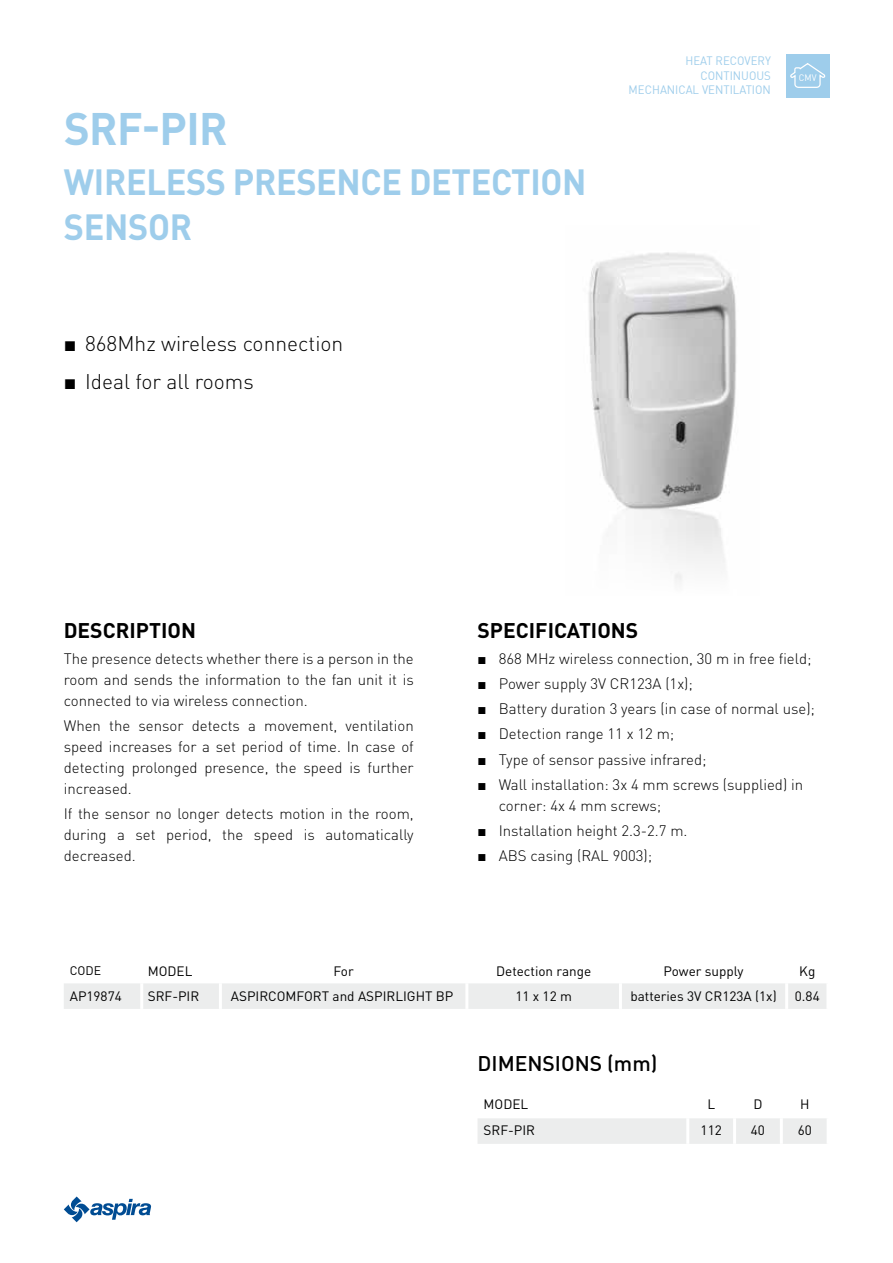
<style>
.page{position:relative;width:893px;height:1263px;background:#fff}
.page>*{position:absolute;margin:0;border:0;box-sizing:border-box;transform-origin:0 0}
.t1{font:700 45px "DIN Pro";letter-spacing:-.015em;color:#9ecdeb}
.t2{font:700 36px/45px "DIN Pro";letter-spacing:-.01em;color:#9ecdeb;scale:.95 1}
.t3{font:300 21px "DIN Pro";color:#000}
.t4{font:700 21px "DIN Pro";color:#000}
.t5{font:500 21px "DIN Pro";color:#000}
.t6{font:300 15px/21px "DIN Pro";color:#000;text-align:justify}
.t7{font:13.5px "DIN Pro";color:#000}
.t8{font:12.3px "DIN Pro";color:#000}
.t9{font:12px/14.4px "DIN";color:#9ecdeb;text-align:right;scale:.95 1}
.t10{font:9.3px "DIN";color:#fff;scale:.95 1}
.s1{font-family:"Arial";font-weight:400}
</style>
<div class="page">
<svg style="left:64px;top:1196px;width:87px;height:26px"></svg>
<div style="left:786px;top:54px;width:43px;height:43px;background:#9ecdeb"></div>
<svg style="left:790px;top:63px;width:36px;height:25px"></svg>
<div style="left:478px;top:1118px;width:349px;height:26px;background:#eceded"></div>
<hr style="left:686px;top:1118px;width:3px;height:26px;background:#fff">
<hr style="left:733px;top:1118px;width:3px;height:26px;background:#fff">
<hr style="left:780px;top:1118px;width:3px;height:26px;background:#fff">
<div style="left:64px;top:983px;width:762px;height:26px;background:#eceded"></div>
<hr style="left:140px;top:983px;width:3px;height:26px;background:#fff">
<hr style="left:219px;top:983px;width:3px;height:26px;background:#fff">
<hr style="left:465px;top:983px;width:3px;height:26px;background:#fff">
<hr style="left:619px;top:983px;width:3px;height:26px;background:#fff">
<hr style="left:785px;top:983px;width:3px;height:26px;background:#fff">
<img style="left:588px;top:252px;width:149px;height:330px">
<h1 class="t1" style="left:64px;top:98px;width:165px">SRF-PIR</h1>
<h2 class="t2" style="left:64px;top:158px;width:552px">WIRELESS PRESENCE DETECTION<br>SENSOR</h2>
<h3 class="t3" style="left:64px;top:329px;width:281px"><span class="s1">■</span> 868Mhz wireless connection</h3>
<h3 class="t3" style="left:64px;top:367px;width:192px"><span class="s1">■</span> Ideal for all rooms</h3>
<p class="t9" style="left:629px;top:54px;width:151px">HEAT RECOVERY<br>CONTINUOUS<br>MECHANICAL VENTILATION</p>
<p class="t10" style="left:799px;top:72px;width:20px">CMV</p>
<h3 class="t4" style="left:64px;top:616px;width:134px">DESCRIPTION</h3>
<p class="t6" style="left:64px;top:647px;width:351px">The presence detects whether there is a person in the room and sends the information to the fan unit it is connected to via wireless connection.</p>
<p class="t6" style="left:64px;top:714px;width:351px">When the sensor detects a movement, ventilation speed increases for a set period of time. In case of detecting prolonged presence, the speed is further increased.</p>
<p class="t6" style="left:64px;top:802px;width:351px">If the sensor no longer detects motion in the room, during a set period, the speed is automatically decreased.</p>
<h3 class="t4" style="left:477px;top:616px;width:162px">SPECIFICATIONS</h3>
<p class="t6" style="left:477px;top:647px;width:336px"><span class="s1">■</span> 868 MHz wireless connection, 30 m in free field;</p>
<p class="t6" style="left:477px;top:672px;width:217px"><span class="s1">■</span> Power supply 3V CR123A (1x);</p>
<p class="t6" style="left:477px;top:697px;width:339px"><span class="s1">■</span> Battery duration 3 years (in case of normal use);</p>
<p class="t6" style="left:477px;top:723px;width:198px"><span class="s1">■</span> Detection range 11 x 12 m;</p>
<p class="t6" style="left:477px;top:748px;width:230px"><span class="s1">■</span> Type of sensor passive infrared;</p>
<p class="t6" style="left:499px;top:773px;width:306px;text-indent:-21px"><span class="s1">■</span> Wall installation: 3x 4 mm screws (supplied) in corner: 4x 4 mm screws;</p>
<p class="t6" style="left:477px;top:819px;width:212px"><span class="s1">■</span> Installation height 2.3-2.7 m.</p>
<p class="t6" style="left:477px;top:845px;width:176px"><span class="s1">■</span> ABS casing (RAL 9003);</p>
<p class="t8" style="left:70px;top:962px;width:33px">CODE</p>
<p class="t7" style="left:148px;top:962px;width:46px">MODEL</p>
<p class="t7" style="left:334px;top:962px;width:22px">For</p>
<p class="t7" style="left:496px;top:962px;width:97px">Detection range</p>
<p class="t7" style="left:663px;top:962px;width:82px">Power supply</p>
<p class="t7" style="left:799px;top:962px;width:18px">Kg</p>
<p class="t7" style="left:70px;top:987px;width:53px">AP19874</p>
<p class="t7" style="left:148px;top:987px;width:53px">SRF-PIR</p>
<p class="t7" style="left:231px;top:987px;width:224px">ASPIRCOMFORT and ASPIRLIGHT BP</p>
<p class="t7" style="left:515px;top:987px;width:58px">11 x 12 m</p>
<p class="t7" style="left:630px;top:987px;width:148px">batteries 3V CR123A (1x)</p>
<p class="t7" style="left:795px;top:987px;width:26px">0.84</p>
<h3 class="t5" style="left:477px;top:1049px;width:181px">DIMENSIONS (mm)</h3>
<p class="t7" style="left:483px;top:1095px;width:46px">MODEL</p>
<p class="t7" style="left:707px;top:1095px;width:9px">L</p>
<p class="t7" style="left:753px;top:1095px;width:11px">D</p>
<p class="t7" style="left:800px;top:1095px;width:11px">H</p>
<p class="t7" style="left:483px;top:1120px;width:53px">SRF-PIR</p>
<p class="t7" style="left:701px;top:1120px;width:23px">112</p>
<p class="t7" style="left:751px;top:1120px;width:16px">40</p>
<p class="t7" style="left:798px;top:1120px;width:16px">60</p>
</div>
